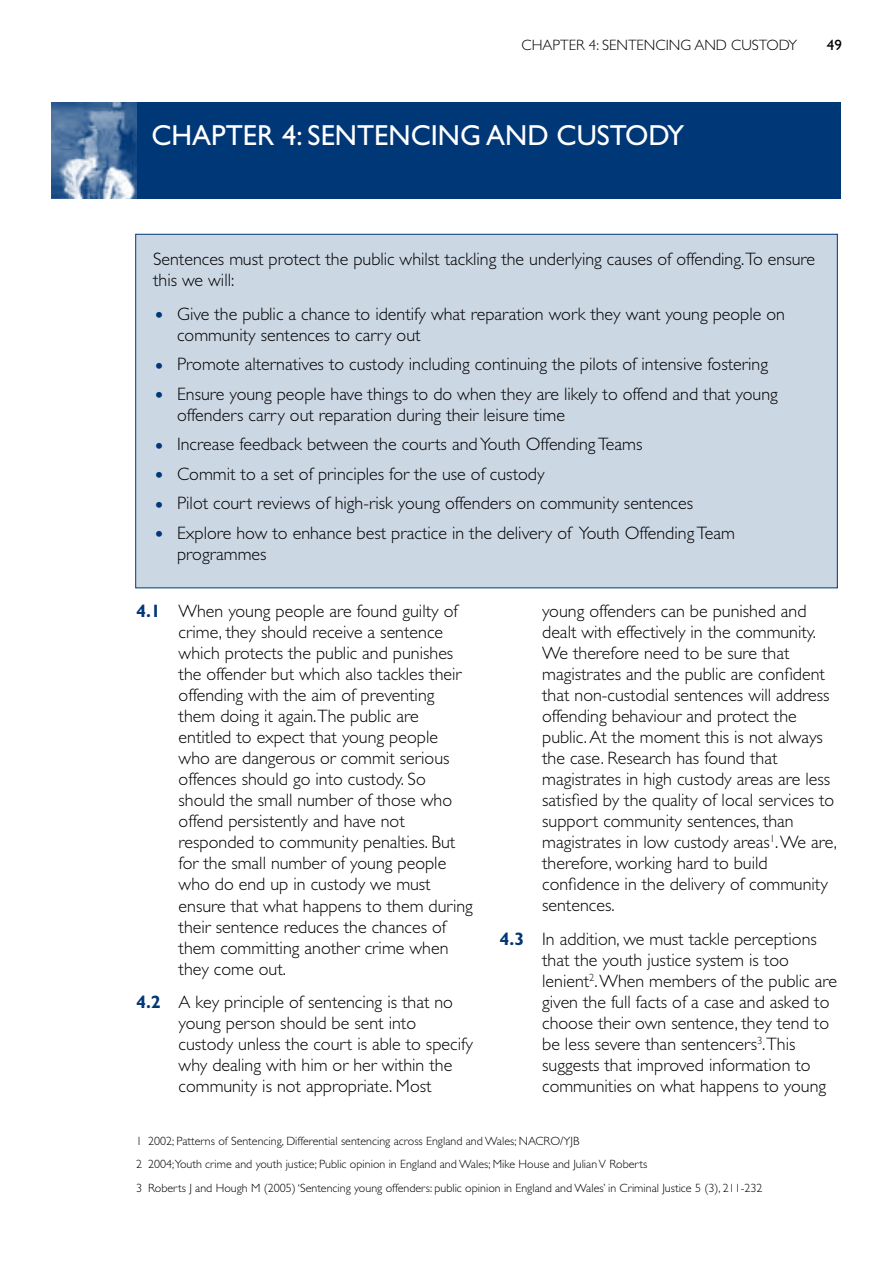
<style>
.page{position:relative;width:893px;height:1263px;background:#fff}
.page>*{position:absolute;margin:0;border:0;box-sizing:border-box;transform-origin:0 0}
.t1{font:28.95px "Gill Sans";color:#fff}
.t2{font:300 18px/21px "Gill Sans";color:#000}
.t3{font:300 15px "Gill Sans";color:#000}
.t4{font:15px "Gill Sans";color:#000}
.t5{font:300 12px/23.5px "Gill Sans";color:#000}
.s1{font-size:24px;color:#003777}
.s2{font-weight:700;color:#003777}
</style>
<div class="page">
<div style="left:51px;top:102px;width:789px;height:97px;background:#003777"></div>
<img style="left:51px;top:102px;width:85px;height:97px">
<div style="left:136px;top:234px;width:701px;height:354px;background:#ccd7e4"></div>
<p class="t3" style="left:522px;top:36px;width:277px">CHAPTER 4: Sentencing and Custody</p>
<p class="t4" style="left:827px;top:36px;width:16px">49</p>
<p class="t1" style="left:151px;top:119px;width:534px">CHAPTER 4: SENTENCING AND CUSTODY</p>
<p class="t2" style="left:153px;top:249px;width:664px">Sentences must protect the public whilst tackling the underlying causes of offending.To ensure this we will:</p>
<p class="t2" style="left:177px;top:304px;width:609px;text-indent:-24px"><span class="s1">•</span> Give the public a chance to identify what reparation work they want young people on community sentences to carry out</p>
<p class="t2" style="left:153px;top:354px;width:616px"><span class="s1">•</span> Promote alternatives to custody including continuing the pilots of intensive fostering</p>
<p class="t2" style="left:177px;top:384px;width:602px;text-indent:-24px"><span class="s1">•</span> Ensure young people have things to do when they are likely to offend and that young offenders carry out reparation during their leisure time</p>
<p class="t2" style="left:153px;top:434px;width:491px"><span class="s1">•</span> I ncrease feedback between the courts and Youth Offending Teams</p>
<p class="t2" style="left:153px;top:464px;width:393px"><span class="s1">•</span> Commit to a set of principles for the use of custody</p>
<p class="t2" style="left:153px;top:493px;width:542px"><span class="s1">•</span> Pilot court reviews of high-risk young offenders on community sentences</p>
<p class="t2" style="left:177px;top:523px;width:559px;text-indent:-24px"><span class="s1">•</span> Explore how to enhance best practice in the delivery of Youth Offending Team programmes</p>
<p class="t2" style="left:179px;top:601px;width:296px;text-indent:-43px"><span class="s2">4.1</span> When young people are found guilty of crime, they should receive a sentence which protects the public and punishes the offender but which also tackles their offending with the aim of preventing them doing it again.The public are entitled to expect that young people who are dangerous or commit serious offences should go into custody. So should the small number of those who offend persistently and have not responded to community penalties. But for the small number of young people who do end up in custody we must ensure that what happens to them during their sentence reduces the chances of them committing another crime when they come out.</p>
<p class="t2" style="left:179px;top:992px;width:296px;text-indent:-43px"><span class="s2">4.2</span> A key principle of sentencing is that no young person should be sent into custody unless the court is able to specify why dealing with him or her within the community is not appropriate. Most</p>
<p class="t2" style="left:542px;top:601px;width:296px">young offenders can be punished and dealt with effectively in the community.<br>We therefore need to be sure that magistrates and the public are confident that non-custodial sentences will address offending behaviour and protect the public. At the moment this is not always the case. Research has found that magistrates in high custody areas are less satisfied by the quality of local services to support community sentences, than magistrates in low custody areas<sup>1</sup>. We are, therefore, working hard to build confidence in the delivery of community sentences.</p>
<p class="t2" style="left:542px;top:929px;width:296px;text-indent:-43px"><span class="s2">4.3</span> I n addition, we must tackle perceptions that the youth justice system is too lenient<sup>2</sup>. When members of the public are given the full facts of a case and asked to choose their own sentence, they tend to be less severe than sentencers<sup>3</sup>.This suggests that improved information to communities on what happens to young</p>
<p class="t5" style="left:136px;top:1129px;width:628px">1 2002; Patterns of Sentencing, Differential sentencing across England and Wales; NACRO/YJB<br>2 2004;Youth crime and youth justice; Public opinion in England and Wales; Mike House and Julian V Roberts<br>3 Roberts J and Hough M (2005) ‘Sentencing young offenders: public opinion in England and Wales’ in Criminal Justice 5 (3), 211-232</p>
</div>
